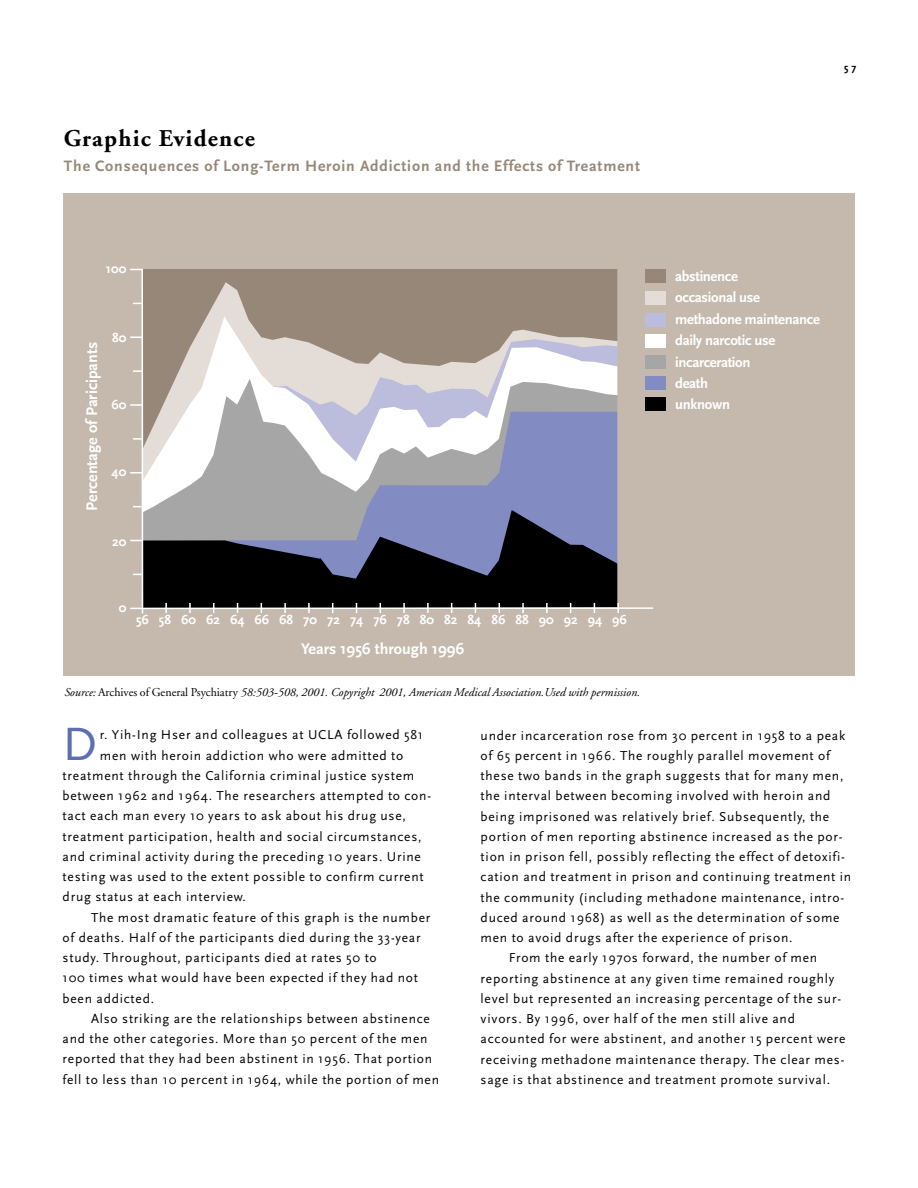
<style>
.page{position:relative;width:918px;height:1188px;background:#fff}
.page>*{position:absolute;margin:0;border:0;box-sizing:border-box;transform-origin:0 0}
.t1{font:48.75px "Scala Sans";color:#5d6fb2}
.t2{font:700 24px "Adobe Garamond";letter-spacing:.05em;color:#000}
.t3{font:700 16.05px "Scala Sans";color:#fff}
.t4{font:700 15.75px "Scala Sans";letter-spacing:.055em;color:#978778}
.t5{font:700 14.7px/21.5px "Scala Sans";letter-spacing:-.025em;color:#fff}
.t6{font:13.5px "Scala Sans";letter-spacing:.055em;color:#000}
.t7{font:700 13.35px "Scala Sans";color:#fff}
.t8{font:italic 12px "Adobe Garamond";color:#000}
.t9{font:700 10.5px "Scala Sans";color:#000}
.s1{font-style:normal}
</style>
<div class="page">
<div style="left:63px;top:194px;width:792px;height:481px;background:#c5b9ae"></div>
<div style="left:143px;top:270px;width:477px;height:337px;background:#978778"></div>
<svg style="left:207px;top:282px;width:40px;height:34px"></svg>
<svg style="left:175px;top:316px;width:442px;height:63px"></svg>
<svg style="left:143px;top:379px;width:474px;height:33px;background:#d1ced3"></svg>
<svg style="left:143px;top:412px;width:474px;height:98px;background:#b4b7c9"></svg>
<svg style="left:143px;top:510px;width:474px;height:97px;background:#3a3c4b"></svg>
<hr style="left:141px;top:269px;width:2px;height:344px;background:#fff">
<svg style="left:130px;top:404px;width:12px;height:2px"></svg>
<svg style="left:130px;top:472px;width:12px;height:2px"></svg>
<div style="left:646px;top:269px;width:20px;height:13px;background:#978778"></div>
<div style="left:646px;top:398px;width:20px;height:13px;background:#000"></div>
<div style="left:646px;top:377px;width:20px;height:13px;background:#828bc2"></div>
<div style="left:646px;top:355px;width:20px;height:14px;background:#a6a6a6"></div>
<div style="left:646px;top:334px;width:20px;height:14px;background:#fff"></div>
<div style="left:646px;top:313px;width:20px;height:13px;background:#bcbddd"></div>
<div style="left:646px;top:292px;width:20px;height:13px;background:#e4dcd6"></div>
<hr style="left:130px;top:607px;width:523px;height:2px;background:#fff">
<svg style="left:165px;top:603px;width:2px;height:10px"></svg>
<svg style="left:189px;top:603px;width:2px;height:10px"></svg>
<svg style="left:284px;top:603px;width:2px;height:10px"></svg>
<svg style="left:308px;top:603px;width:2px;height:10px"></svg>
<svg style="left:403px;top:603px;width:2px;height:10px"></svg>
<svg style="left:427px;top:603px;width:2px;height:10px"></svg>
<svg style="left:522px;top:603px;width:2px;height:10px"></svg>
<svg style="left:546px;top:603px;width:2px;height:10px"></svg>
<svg style="left:133px;top:438px;width:9px;height:2px"></svg>
<svg style="left:133px;top:370px;width:9px;height:2px"></svg>
<div style="left:617px;top:268px;width:5px;height:338px;background:#c5b9ae"></div>
<svg style="left:617px;top:603px;width:2px;height:10px"></svg>
<h2 class="t2" style="left:64px;top:129px;width:193px">Graphic Evidence</h2>
<p class="t4" style="left:64px;top:160px;width:578px">The Consequences of Long-Term Heroin Addiction and the Effects of Treatment</p>
<p class="t9" style="left:844px;top:64px;width:14px">5 7</p>
<p class="t7" style="left:106px;top:263px;width:22px">100</p>
<p class="t3" style="left:86px;top:511px;width:170px;rotate:-90deg">Percentage of Paricipants</p>
<p class="t7" style="left:112px;top:333px;width:16px">80</p>
<p class="t7" style="left:111px;top:400px;width:16px">60</p>
<p class="t7" style="left:112px;top:467px;width:16px">40</p>
<p class="t7" style="left:112px;top:536px;width:16px">20</p>
<p class="t7" style="left:119px;top:602px;width:9px">0</p>
<p class="t7" style="left:136px;top:614px;width:492px">56 58 60 62 64 66 68 70 72 74 76 78 80 82 84 86 88 90 92 94 96</p>
<p class="t3" style="left:301px;top:642px;width:165px">Years 1956 through 1996</p>
<p class="t5" style="left:675px;top:266px;width:146px">abstinence<br>occasional use methadone maintenance daily narcotic use incarceration<br>death<br>unknown</p>
<p class="t8" style="left:64px;top:688px;width:577px">Source: <span class="s1">Archives of General Psychiatry</span> 58:503-508, 2001. Copyright 2001, American Medical Association.Used with permission.</p>
<p class="t6" style="left:481px;top:730px;width:366px">under incarceration rose from 30 percent in 1958 to a peak</p>
<p class="t6" style="left:481px;top:750px;width:351px">of 65 percent in 1966. The roughly parallel movement of</p>
<p class="t6" style="left:481px;top:770px;width:364px">these two bands in the graph suggests that for many men,</p>
<p class="t6" style="left:481px;top:791px;width:351px">the interval between becoming involved with heroin and</p>
<p class="t6" style="left:481px;top:811px;width:350px">being imprisoned was relatively brief. Subsequently, the</p>
<p class="t6" style="left:481px;top:831px;width:363px">portion of men reporting abstinence increased as the por-</p>
<p class="t6" style="left:481px;top:851px;width:366px">tion in prison fell, possibly reflecting the effect of detoxifi-</p>
<p class="t6" style="left:481px;top:872px;width:372px">cation and treatment in prison and continuing treatment in</p>
<p class="t6" style="left:481px;top:892px;width:365px">the community (including methadone maintenance, intro-</p>
<p class="t6" style="left:481px;top:912px;width:360px">duced around 1968) as well as the determination of some</p>
<p class="t6" style="left:481px;top:932px;width:313px">men to avoid drugs after the experience of prison.</p>
<p class="t6" style="left:509px;top:953px;width:310px">From the early 1970s forward, the number of men</p>
<p class="t6" style="left:481px;top:973px;width:355px">reporting abstinence at any given time remained roughly</p>
<p class="t6" style="left:481px;top:993px;width:362px">level but represented an increasing percentage of the sur-</p>
<p class="t6" style="left:481px;top:1013px;width:316px">vivors. By 1996, over half of the men still alive and</p>
<p class="t6" style="left:481px;top:1034px;width:366px">accounted for were abstinent, and another 15 percent were</p>
<p class="t6" style="left:481px;top:1054px;width:365px">receiving methadone maintenance therapy. The clear mes-</p>
<p class="t6" style="left:481px;top:1074px;width:351px">sage is that abstinence and treatment promote survival.</p>
<h1 class="t1" style="left:63px;top:725px;width:36px">D</h1>
<p class="t6" style="left:100px;top:730px;width:325px">r. Yih-Ing Hser and colleagues at UCLA followed 581</p>
<p class="t6" style="left:100px;top:750px;width:305px">men with heroin addiction who were admitted to</p>
<p class="t6" style="left:63px;top:770px;width:353px">treatment through the California criminal justice system</p>
<p class="t6" style="left:63px;top:790px;width:370px">between 1962 and 1964. The researchers attempted to con-</p>
<p class="t6" style="left:63px;top:811px;width:345px">tact each man every 10 years to ask about his drug use,</p>
<p class="t6" style="left:63px;top:831px;width:360px">treatment participation, health and social circumstances,</p>
<p class="t6" style="left:63px;top:851px;width:360px">and criminal activity during the preceding 10 years. Urine</p>
<p class="t6" style="left:63px;top:871px;width:363px">testing was used to the extent possible to confirm current</p>
<p class="t6" style="left:63px;top:892px;width:185px">drug status at each interview.</p>
<p class="t6" style="left:91px;top:912px;width:341px">The most dramatic feature of this graph is the number</p>
<p class="t6" style="left:63px;top:932px;width:360px">of deaths. Half of the participants died during the 33-year</p>
<p class="t6" style="left:63px;top:952px;width:316px">study. Throughout, participants died at rates 50 to</p>
<p class="t6" style="left:63px;top:973px;width:357px">100 times what would have been expected if they had not</p>
<p class="t6" style="left:63px;top:993px;width:93px">been addicted.</p>
<p class="t6" style="left:91px;top:1013px;width:340px">Also striking are the relationships between abstinence</p>
<p class="t6" style="left:63px;top:1033px;width:366px">and the other categories. More than 50 percent of the men</p>
<p class="t6" style="left:63px;top:1054px;width:371px">reported that they had been abstinent in 1956. That portion</p>
<p class="t6" style="left:63px;top:1074px;width:378px">fell to less than 10 percent in 1964, while the portion of men</p>
</div>
